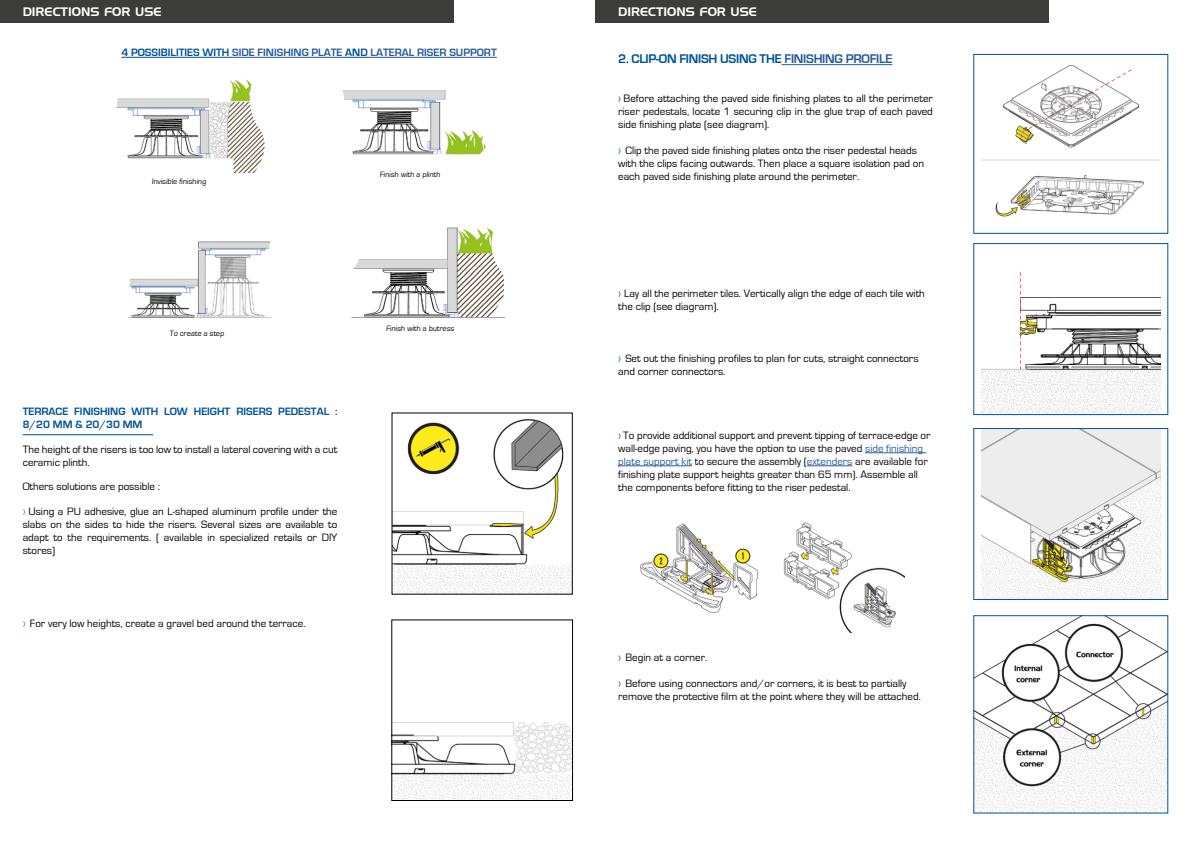
<style>
.page{position:relative;width:1191px;height:842px;background:#fff}
.page>*{position:absolute;margin:0;border:0;box-sizing:border-box;transform-origin:0 0}
.t1{font:700 13px "Eurostile";letter-spacing:-.02em;color:#005297}
.t2{font:12px "Handel Gothic BT";color:#fff}
.t3{font:11px/13px "Eurostile";color:#000}
.t4{font:700 11px "Eurostile";color:#275b9b}
.t5{font:700 11px/13px "Eurostile";color:#005297}
.t6{font:8px "Eurostile";color:#000}
.s1{color:#005297}
.s2{color:#1f75bb}
.s3{color:#275b9b}
</style>
<div class="page">
<img style="left:128px;top:241px;width:144px;height:77px">
<img style="left:351px;top:227px;width:154px;height:91px">
<img style="left:116px;top:79px;width:149px;height:93px">
<img style="left:342px;top:90px;width:144px;height:65px">
<hr style="left:121px;top:57px;width:111px;height:1px;background:#005297">
<hr style="left:232px;top:57px;width:110px;height:1px;background:#275b9b">
<svg style="left:342px;top:57px;width:28px;height:1px"></svg>
<hr style="left:370px;top:57px;width:127px;height:1px;background:#275b9b">
<hr style="left:23px;top:434px;width:130px;height:1px;background:#005297">
<img style="left:393px;top:419px;width:178px;height:174px">
<img style="left:393px;top:722px;width:178px;height:77px">
<div style="left:391px;top:619px;width:182px;height:182px;border:1px solid #000"></div>
<hr style="left:781px;top:64px;width:111px;height:1px;background:#275b9b">
<hr style="left:865px;top:452px;width:61px;height:1px;background:#275b9b">
<hr style="left:618px;top:465px;width:74px;height:1px;background:#275b9b">
<hr style="left:807px;top:465px;width:45px;height:1px;background:#275b9b">
<img style="left:981px;top:65px;width:179px;height:152px">
<div style="left:973px;top:54px;width:195px;height:180px;border:1px solid #005297"></div>
<img style="left:981px;top:272px;width:179px;height:141px">
<div style="left:973px;top:243px;width:195px;height:172px;border:1px solid #005297"></div>
<img style="left:975px;top:617px;width:191px;height:194px">
<div style="left:0;top:0;width:454px;height:23px;background:#3c3c3b"></div>
<div style="left:595px;top:0;width:454px;height:23px;background:#3c3c3b"></div>
<img style="left:981px;top:430px;width:179px;height:168px">
<div style="left:973px;top:428px;width:195px;height:172px;border:1px solid #005297"></div>
<img style="left:640px;top:523px;width:118px;height:91px">
<img style="left:783px;top:522px;width:121px;height:111px">
<p class="t2" style="left:23px;top:4px;width:140px">DIRECTIONS FOR USE</p>
<p class="t2" style="left:618px;top:4px;width:140px">DIRECTIONS FOR USE</p>
<p class="t4" style="left:121px;top:47px;width:377px"><span class="s1">4 POSSIBILITIES WITH</span> SIDE FINISHING PLATE <span class="s1">AND</span> LATERAL RISER SUPPORT</p>
<p class="t6" style="left:152px;top:177px;width:57px">Invisible finishing</p>
<p class="t6" style="left:380px;top:170px;width:63px">Finish with a plinth</p>
<p class="t6" style="left:169px;top:329px;width:57px">To create a step</p>
<p class="t5" style="left:23px;top:405px;width:316px">TERRACE FINISHING WITH LOW HEIGHT RISERS PEDESTAL :<br>8/20 MM &amp; 20/30 MM</p>
<p class="t3" style="left:23px;top:443px;width:316px">The height of the risers is too low to install a lateral covering with a cut ceramic plinth.</p>
<p class="t3" style="left:23px;top:480px;width:139px">Others solutions are possible :</p>
<p class="t3" style="left:23px;top:505px;width:316px;text-align:justify"><span class="s2">›</span> Using a PU adhesive, glue an L-shaped aluminum profile under the slabs on the sides to hide the risers. Several sizes are available to adapt to the requirements. ( available in specialized retails or DIY stores)</p>
<p class="t3" style="left:23px;top:617px;width:284px"><span class="s2">›</span> For very low heights, create a gravel bed around the terrace.</p>
<p class="t6" style="left:386px;top:324px;width:70px">Finish with a butress</p>
<p class="t1" style="left:618px;top:52px;width:276px">2. CLIP-ON FINISH USING THE <span class="s3">FINISHING PROFILE</span></p>
<p class="t3" style="left:618px;top:92px;width:316px;text-align:justify"><span class="s1">›</span> Before attaching the paved side finishing plates to all the perimeter riser pedestals, locate 1 securing clip in the glue trap of each paved side finishing plate (see diagram).</p>
<p class="t3" style="left:618px;top:144px;width:307px"><span class="s1">›</span> Clip the paved side finishing plates onto the riser pedestal heads with the clips facing outwards. Then place a square isolation pad on each paved side finishing plate around the perimeter.</p>
<p class="t3" style="left:618px;top:287px;width:308px"><span class="s1">›</span> Lay all the perimeter tiles. Vertically align the edge of each tile with the clip (see diagram).</p>
<p class="t3" style="left:618px;top:352px;width:302px"><span class="s1">›</span> Set out the finishing profiles to plan for cuts, straight connectors and corner connectors.</p>
<p class="t3" style="left:618px;top:429px;width:314px"><span class="s1">›</span> To provide additional support and prevent tipping of terrace-edge or wall-edge paving, you have the option to use the paved <span class="s3">side finishing plate support kit</span> to secure the assembly (<span class="s3">extenders</span> are available for finishing plate support heights greater than 65 mm). Assemble all the components before fitting to the riser pedestal.</p>
<p class="t3" style="left:618px;top:651px;width:91px"><span class="s1">›</span> Begin at a corner.</p>
<p class="t3" style="left:618px;top:677px;width:304px"><span class="s1">›</span> Before using connectors and/or corners, it is best to partially remove the protective film at the point where they will be attached.</p>
</div>
